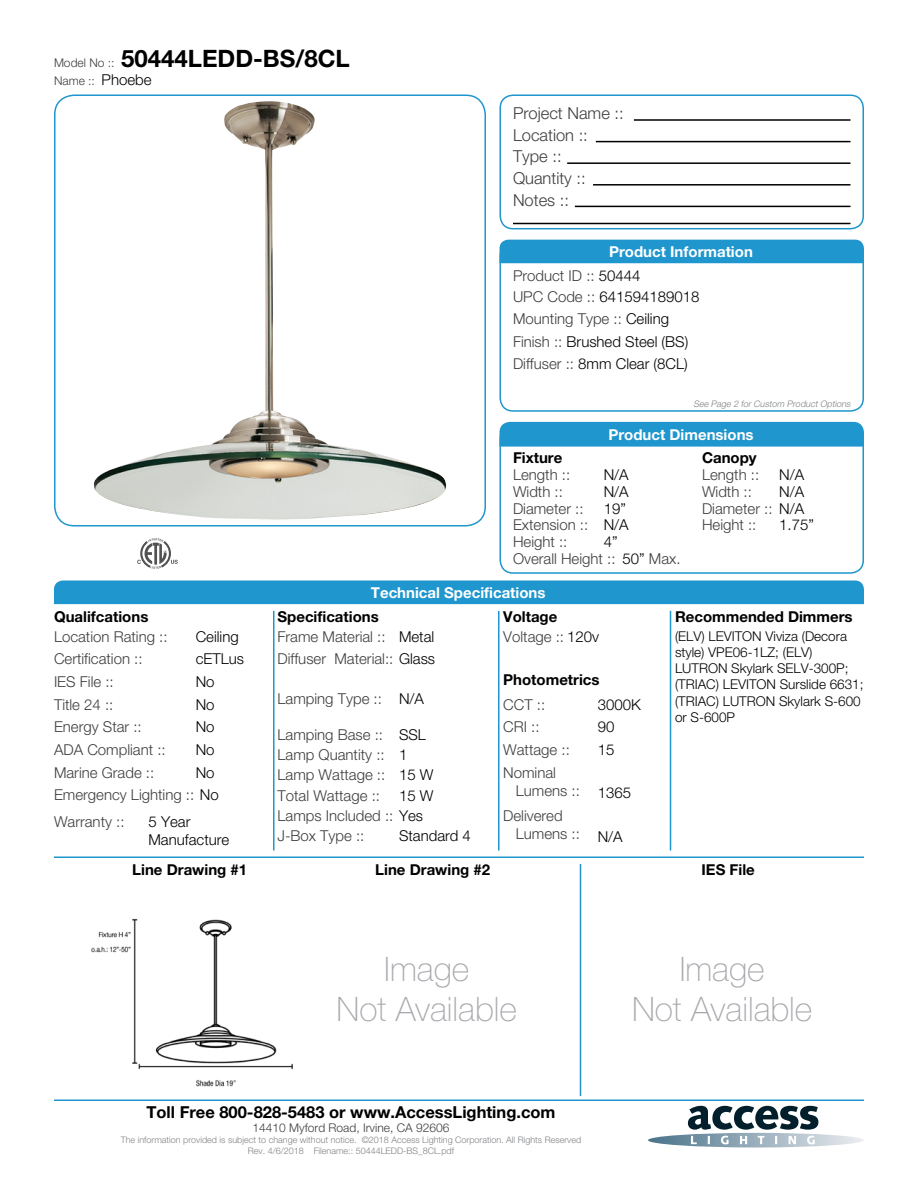
<style>
.page{position:relative;width:918px;height:1188px;background:#fff}
.page>*{position:absolute;margin:0;border:0;box-sizing:border-box;transform-origin:0 0}
.t1{font:100 33.75px/40.5px "Helvetica Neue LT Std";color:#a8a9ad;text-align:center}
.t2{font:700 24px "Helvetica Neue LT Std";color:#000001}
.Left_Justify{font:300 16.5px "Helvetica Neue LT Std";color:#3e3e3f}
.t3{font:700 16.5px "Helvetica Neue LT Std";color:#000001}
.Left_Justify-2{font:300 15px/18px "Helvetica Neue LT Std";color:#3e3e3f}
.Left_Justify-3{font:300 15px/18px "Helvetica Neue LT Std";color:#000001}
.Left_Justify-4{font:700 15px "Helvetica Neue LT Std";color:#000001}
.t4{font:700 15px "Helvetica Neue LT Std";color:#fff}
.Left_Justify-5{font:300 13.5px/16.2px "Helvetica Neue LT Std";color:#000001}
.t5{font:300 12px "Helvetica Neue LT Std";color:#3e3e3f}
.t6{font:300 9px "Helvetica Neue LT Std";color:#808285}
.Left_Justify-6{font:italic 300 9px "Helvetica Neue LT Std";color:#808285}
.s1{font-weight:300;font-size:12px;color:#3e3e3f}
.s2{font-size:15px;color:#000001}
.s3{color:#000001}
.s4{color:#3e3e3f}
</style>
<div class="page">
<img style="left:94px;top:101px;width:353px;height:419px">
<svg style="left:648px;top:1106px;width:216px;height:42px"></svg>
<div style="left:499px;top:94px;width:365px;height:135px;border:2px solid #1f96cd;border-radius:13px"></div>
<div style="left:499px;top:243px;width:365px;height:169px;border:2px solid #1f96cd;border-radius:13px"></div>
<div style="left:499px;top:425px;width:365px;height:149px;border:2px solid #1f96cd;border-radius:13px"></div>
<svg style="left:137px;top:538px;width:41px;height:31px"></svg>
<hr style="left:634px;top:119px;width:217px;height:2px;background:#000001">
<hr style="left:596px;top:141px;width:254px;height:1px;background:#000001">
<hr style="left:593px;top:184px;width:258px;height:2px;background:#000001">
<hr style="left:567px;top:162px;width:283px;height:2px;background:#000001">
<hr style="left:575px;top:206px;width:275px;height:1px;background:#000001">
<hr style="left:513px;top:223px;width:337px;height:1px;background:#000001">
<div style="left:500px;top:240px;width:364px;height:23px;background:#1f96cd"></div>
<div style="left:500px;top:422px;width:364px;height:25px;background:#1f96cd"></div>
<div style="left:54px;top:580px;width:810px;height:24px;background:#1f96cd"></div>
<hr style="left:54px;top:856px;width:810px;height:2px;background:#1f96cd">
<hr style="left:54px;top:1100px;width:810px;height:1px;background:#1f96cd">
<img style="left:91px;top:918px;width:202px;height:169px">
<hr style="left:670px;top:611px;width:1px;height:239px;background:#1f96cd">
<hr style="left:580px;top:864px;width:1px;height:232px;background:#1f96cd">
<hr style="left:498px;top:611px;width:2px;height:239px;background:#1f96cd">
<hr style="left:273px;top:611px;width:1px;height:239px;background:#1f96cd">
<div style="left:54px;top:94px;width:432px;height:432px;border:2px solid #1f96cd;border-radius:20px"></div>
<p class="t2" style="left:54px;top:44px;width:297px"><span class="s1">Model No ::</span> 50444LEDD-BS/8CL</p>
<p class="t5" style="left:54px;top:73px;width:99px">Name :: <span class="s2">Phoebe</span></p>
<p class="Left_Justify" style="left:513px;top:103px;width:112px">Project Name ::</p>
<p class="Left_Justify" style="left:513px;top:125px;width:76px">Location ::</p>
<p class="Left_Justify" style="left:513px;top:146px;width:50px">Type ::</p>
<p class="Left_Justify" style="left:513px;top:168px;width:74px">Quantity ::</p>
<p class="Left_Justify" style="left:513px;top:190px;width:57px">Notes ::</p>
<p class="t4" style="left:609px;top:242px;width:145px">Product Information</p>
<p class="Left_Justify-2" style="left:513px;top:266px;width:129px">Product ID :: <span class="s3">50444</span></p>
<p class="Left_Justify-3" style="left:513px;top:288px;width:188px"><span class="s4">UPC Code ::</span> 641594189018</p>
<p class="Left_Justify-2" style="left:513px;top:309px;width:158px">Mounting Type :: <span class="s3">Ceiling</span></p>
<p class="Left_Justify-3" style="left:513px;top:333px;width:177px"><span class="s4">Finish ::</span> Brushed Steel (BS)</p>
<p class="Left_Justify-3" style="left:513px;top:354px;width:176px"><span class="s4">Diffuser ::</span> 8mm Clear (8CL)</p>
<p class="Left_Justify-6" style="left:693px;top:399px;width:160px">See Page 2 for Custom Product Options</p>
<p class="t4" style="left:608px;top:425px;width:147px">Product Dimensions</p>
<p class="Left_Justify-4" style="left:513px;top:448px;width:51px">Fixture</p>
<p class="Left_Justify-4" style="left:702px;top:448px;width:56px">Canopy</p>
<p class="Left_Justify-2" style="left:513px;top:465px;width:59px">Length ::</p>
<p class="Left_Justify-3" style="left:604px;top:465px;width:27px">N/A</p>
<p class="Left_Justify-2" style="left:702px;top:465px;width:59px">Length ::</p>
<p class="Left_Justify-3" style="left:779px;top:465px;width:27px">N/A</p>
<p class="Left_Justify-2" style="left:513px;top:482px;width:51px">Width ::</p>
<p class="Left_Justify-2" style="left:513px;top:533px;width:56px">Height ::</p>
<p class="Left_Justify-2" style="left:513px;top:499px;width:72px">Diameter ::</p>
<p class="Left_Justify-2" style="left:513px;top:516px;width:77px">Extension ::</p>
<p class="Left_Justify-3" style="left:604px;top:482px;width:27px">N/A</p>
<p class="Left_Justify-3" style="left:604px;top:533px;width:15px">4”</p>
<p class="Left_Justify-3" style="left:779px;top:482px;width:27px">N/A</p>
<p class="Left_Justify-2" style="left:702px;top:482px;width:51px">Width ::</p>
<p class="Left_Justify-3" style="left:604px;top:499px;width:24px">19”</p>
<p class="Left_Justify-2" style="left:702px;top:499px;width:104px">Diameter :: <span class="s3">N/A</span></p>
<p class="Left_Justify-3" style="left:604px;top:516px;width:27px">N/A</p>
<p class="Left_Justify-3" style="left:779px;top:516px;width:36px">1.75”</p>
<p class="Left_Justify-2" style="left:702px;top:516px;width:56px">Height ::</p>
<p class="Left_Justify-2" style="left:513px;top:550px;width:104px">Overall Height ::</p>
<p class="Left_Justify-2" style="left:622px;top:550px;width:60px"><span class="s3">50”</span> Max.</p>
<p class="t4" style="left:371px;top:583px;width:176px">Technical Specifications</p>
<p class="Left_Justify-4" style="left:54px;top:607px;width:96px">Qualifcations</p>
<p class="Left_Justify-4" style="left:278px;top:607px;width:103px">Specifications</p>
<p class="Left_Justify-4" style="left:503px;top:607px;width:56px">Voltage</p>
<p class="Left_Justify-3" style="left:196px;top:627px;width:45px">Ceiling</p>
<p class="Left_Justify-3" style="left:399px;top:627px;width:37px">Metal</p>
<p class="Left_Justify-2" style="left:54px;top:627px;width:115px">Location Rating ::</p>
<p class="Left_Justify-2" style="left:278px;top:627px;width:110px">Frame Material ::</p>
<p class="Left_Justify-2" style="left:503px;top:627px;width:97px">Voltage :: <span class="s3">120v</span></p>
<p class="Left_Justify-2" style="left:54px;top:650px;width:90px">Certification ::</p>
<p class="Left_Justify-2" style="left:54px;top:695px;width:61px">Title 24 ::</p>
<p class="Left_Justify-3" style="left:196px;top:650px;width:50px">cETLus</p>
<p class="Left_Justify-3" style="left:196px;top:673px;width:20px">No</p>
<p class="Left_Justify-3" style="left:196px;top:695px;width:20px">No</p>
<p class="Left_Justify-3" style="left:196px;top:718px;width:20px">No</p>
<p class="Left_Justify-3" style="left:196px;top:740px;width:20px">No</p>
<p class="Left_Justify-3" style="left:196px;top:763px;width:20px">No</p>
<p class="Left_Justify-2" style="left:54px;top:673px;width:61px">IES File ::</p>
<p class="Left_Justify-2" style="left:54px;top:718px;width:89px">Energy Star ::</p>
<p class="Left_Justify-2" style="left:54px;top:740px;width:113px">ADA Compliant ::</p>
<p class="Left_Justify-2" style="left:54px;top:763px;width:102px">Marine Grade ::</p>
<p class="Left_Justify-2" style="left:54px;top:786px;width:166px">Emergency Lighting :: <span class="s3">No</span></p>
<p class="Left_Justify-2" style="left:54px;top:813px;width:72px">Warranty ::</p>
<p class="Left_Justify-3" style="left:148px;top:813px;width:82px">5 Year<br>Manufacture</p>
<p class="Left_Justify-2" style="left:278px;top:650px;width:159px">Diffuser Material:: <span class="s3">Glass</span></p>
<p class="Left_Justify-2" style="left:278px;top:689px;width:106px">Lamping Type ::</p>
<p class="Left_Justify-2" style="left:278px;top:725px;width:107px">Lamping Base ::</p>
<p class="Left_Justify-2" style="left:278px;top:746px;width:109px">Lamp Quantity ::</p>
<p class="Left_Justify-2" style="left:278px;top:766px;width:109px">Lamp Wattage ::</p>
<p class="Left_Justify-2" style="left:278px;top:786px;width:104px">Total Wattage ::</p>
<p class="Left_Justify-2" style="left:278px;top:806px;width:147px">Lamps Included :: <span class="s3">Yes</span></p>
<p class="Left_Justify-2" style="left:278px;top:826px;width:88px">J-Box Type ::</p>
<p class="Left_Justify-3" style="left:399px;top:689px;width:27px">N/A</p>
<p class="Left_Justify-3" style="left:399px;top:725px;width:28px">SSL</p>
<p class="Left_Justify-3" style="left:399px;top:746px;width:10px">1</p>
<p class="Left_Justify-3" style="left:399px;top:766px;width:36px">15 W</p>
<p class="Left_Justify-3" style="left:399px;top:786px;width:36px">15 W</p>
<p class="Left_Justify-3" style="left:399px;top:826px;width:73px">Standard 4</p>
<p class="Left_Justify-4" style="left:503px;top:670px;width:98px">Photometrics</p>
<p class="Left_Justify-2" style="left:503px;top:695px;width:43px">CCT ::</p>
<p class="Left_Justify-2" style="left:503px;top:718px;width:38px">CRI ::</p>
<p class="Left_Justify-2" style="left:503px;top:740px;width:68px">Wattage ::</p>
<p class="Left_Justify-2" style="left:516px;top:763px;width:66px;text-indent:-13px">Nominal<br>Lumens ::</p>
<p class="Left_Justify-2" style="left:516px;top:806px;width:66px;text-indent:-13px">Delivered<br>Lumens ::</p>
<p class="Left_Justify-3" style="left:598px;top:695px;width:45px">3000K</p>
<p class="Left_Justify-3" style="left:598px;top:718px;width:18px">90</p>
<p class="Left_Justify-3" style="left:598px;top:740px;width:18px">15</p>
<p class="Left_Justify-3" style="left:598px;top:783px;width:35px">1365</p>
<p class="Left_Justify-3" style="left:598px;top:827px;width:27px">N/A</p>
<p class="Left_Justify-4" style="left:675px;top:607px;width:179px">Recommended Dimmers</p>
<p class="Left_Justify-5" style="left:675px;top:628px;width:190px">(ELV) LEVITON Viviza (Decora style) VPE06-1LZ; (ELV)<br>LUTRON Skylark SELV-300P; (TRIAC) LEVITON Surslide 6631; (TRIAC) LUTRON Skylark S-600 or S-600P</p>
<p class="Left_Justify-4" style="left:132px;top:860px;width:116px">Line Drawing #1</p>
<p class="Left_Justify-4" style="left:375px;top:860px;width:116px">Line Drawing #2</p>
<p class="Left_Justify-4" style="left:702px;top:860px;width:55px">IES File</p>
<p class="t1" style="left:337px;top:948px;width:182px">Image<br>Not Available</p>
<p class="t1" style="left:632px;top:948px;width:182px">Image<br>Not Available</p>
<p class="t3" style="left:146px;top:1101px;width:411px">Toll Free 800-828-5483 or www.AccessLighting.com</p>
<p class="t5" style="left:253px;top:1120px;width:198px">14410 Myford Road, Irvine, CA 92606</p>
<p class="t6" style="left:121px;top:1134px;width:462px">The information provided is subject to change without notice. ©2018 Access Lighting Corporation. All Rights Reserved</p>
<p class="t6" style="left:248px;top:1145px;width:208px">Rev. 4/6/2018 Filename:: 50444LEDD-BS_8CL.pdf</p>
</div>
